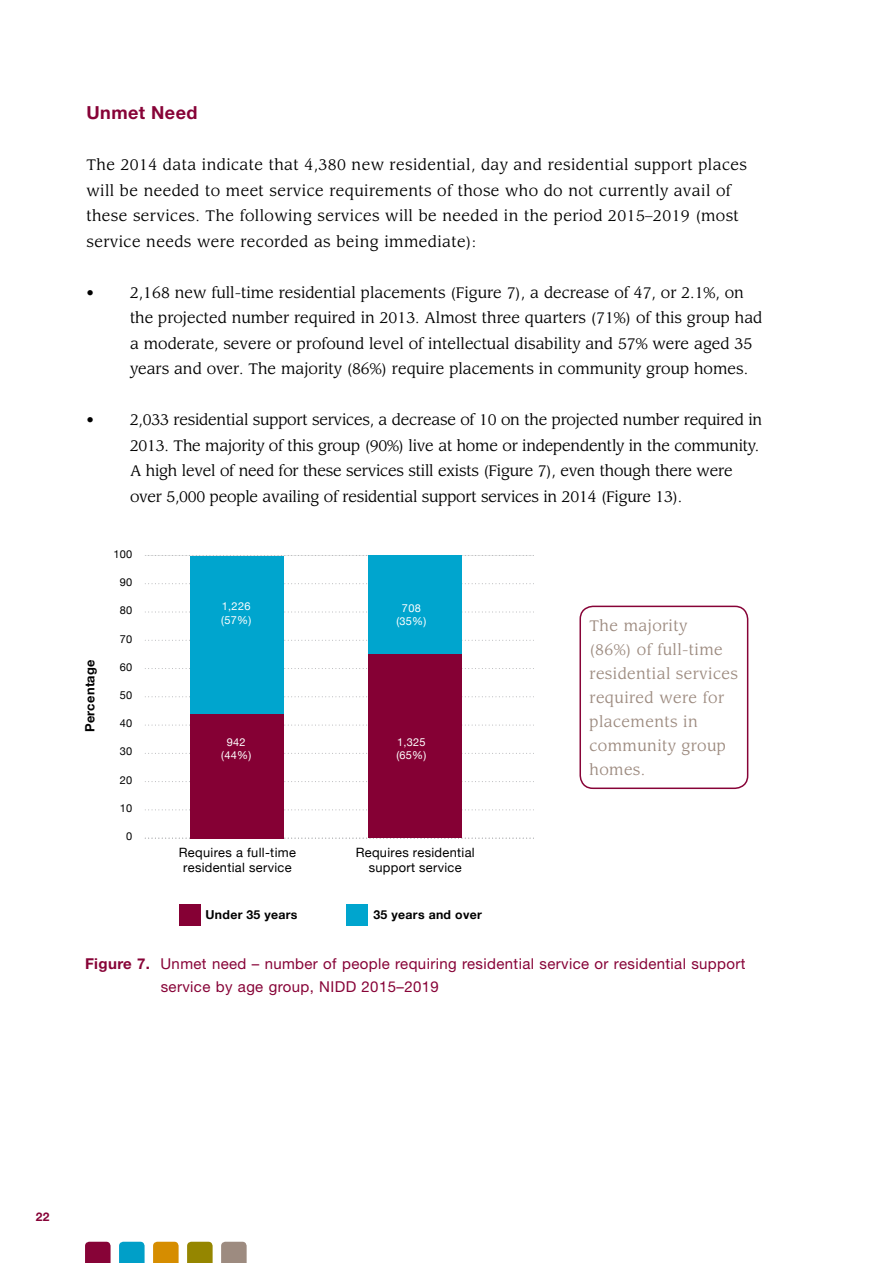
<style>
.page{position:relative;width:893px;height:1263px;background:#fff}
.page>*{position:absolute;margin:0;border:0;box-sizing:border-box;transform-origin:0 0}
.t1{font:700 18px "Helvetica Neue LT Pro";letter-spacing:.025em;color:#870337}
.t2{font:15px/25.5px "Leawood Std";color:#000}
.t3{font:15px/25.5px "Leawood Std";letter-spacing:.025em;color:#000}
.t4{font:15px/22.5px "Helvetica Neue LT Pro";letter-spacing:.025em;color:#870337}
.t5{font:15px/24px "Leawood Std";letter-spacing:.025em;color:#9d8b80}
.t6{font:12.9px/15.5px "Helvetica Neue";letter-spacing:.025em;color:#000;text-align:center}
.t7{font:700 12.9px "Helvetica Neue";letter-spacing:.025em;color:#000}
.t8{font:700 12.3px "Helvetica Neue";letter-spacing:.025em;color:#000}
.t9{font:700 12px "Helvetica Neue LT Pro";color:#870337}
.t10{font:10.95px/13.2px "Helvetica Neue";letter-spacing:.025em;color:#fff}
.t11{font:10.95px "Helvetica Neue";letter-spacing:.025em;color:#000}
.s1{font-weight:700}
</style>
<div class="page">
<svg style="left:85px;top:1242px;width:26px;height:21px"></svg>
<svg style="left:119px;top:1242px;width:26px;height:21px"></svg>
<svg style="left:153px;top:1242px;width:26px;height:21px"></svg>
<svg style="left:187px;top:1242px;width:26px;height:21px"></svg>
<svg style="left:221px;top:1242px;width:26px;height:21px"></svg>
<svg style="left:145px;top:838px;width:389px;height:1px"></svg>
<svg style="left:145px;top:809px;width:389px;height:1px"></svg>
<svg style="left:145px;top:781px;width:389px;height:1px"></svg>
<svg style="left:145px;top:753px;width:389px;height:1px"></svg>
<svg style="left:145px;top:725px;width:389px;height:1px"></svg>
<svg style="left:145px;top:696px;width:389px;height:1px"></svg>
<svg style="left:145px;top:668px;width:389px;height:1px"></svg>
<svg style="left:145px;top:640px;width:389px;height:1px"></svg>
<svg style="left:145px;top:611px;width:389px;height:1px"></svg>
<svg style="left:145px;top:583px;width:389px;height:1px"></svg>
<svg style="left:145px;top:555px;width:389px;height:1px"></svg>
<div style="left:347px;top:904px;width:21px;height:22px;background:#00a5ce"></div>
<div style="left:179px;top:904px;width:21px;height:22px;background:#850034"></div>
<div style="left:190px;top:714px;width:94px;height:125px;background:#850034"></div>
<div style="left:190px;top:556px;width:94px;height:158px;background:#00a5ce"></div>
<div style="left:368px;top:654px;width:93px;height:184px;background:#850034"></div>
<div style="left:368px;top:555px;width:93px;height:99px;background:#00a5ce"></div>
<div style="left:579px;top:606px;width:169px;height:183px;border:2px solid #870337;border-radius:13px"></div>
<p class="t1" style="left:86px;top:101px;width:113px">Unmet Need</p>
<p class="t3" style="left:86px;top:152px;width:662px">The 2014 data indicate that 4,380 new residential, day and residential support places will be needed to meet service requirements of those who do not currently avail of these services. The following services will be needed in the period 2015–2019 (most service needs were recorded as being immediate):</p>
<p class="t2" style="left:86px;top:280px;width:9px">•</p>
<p class="t2" style="left:130px;top:280px;width:634px">2,168 new full-time residential placements (Figure 7), a decrease of 47, or 2.1%, on the projected number required in 2013. Almost three quarters (71%) of this group had a moderate, severe or profound level of intellectual disability and 57% were aged 35 years and over. The majority (86%) require placements in community group homes.</p>
<p class="t2" style="left:86px;top:407px;width:9px">•</p>
<p class="t2" style="left:130px;top:407px;width:634px">2,033 residential support services, a decrease of 10 on the projected number required in 2013. The majority of this group (90%) live at home or independently in the community.<br>A high level of need for these services still exists (Figure 7), even though there were over 5,000 people availing of residential support services in 2014 (Figure 13).</p>
<p class="t11" style="left:113px;top:548px;width:20px">100</p>
<p class="t7" style="left:82px;top:732px;width:74px;rotate:-90deg">Percentage</p>
<p class="t11" style="left:120px;top:576px;width:14px">90</p>
<p class="t11" style="left:120px;top:604px;width:14px">80</p>
<p class="t11" style="left:120px;top:632px;width:14px">70</p>
<p class="t11" style="left:120px;top:660px;width:14px">60</p>
<p class="t11" style="left:120px;top:689px;width:14px">50</p>
<p class="t11" style="left:120px;top:717px;width:14px">40</p>
<p class="t11" style="left:120px;top:745px;width:14px">30</p>
<p class="t11" style="left:120px;top:773px;width:14px">20</p>
<p class="t11" style="left:120px;top:801px;width:14px">10</p>
<p class="t11" style="left:126px;top:829px;width:8px">0</p>
<p class="t10" style="left:221px;top:600px;width:32px">1,226 (57%)</p>
<p class="t10" style="left:396px;top:601px;width:32px;text-align:center">708 (35%)</p>
<p class="t10" style="left:221px;top:735px;width:32px;text-align:center">942 (44%)</p>
<p class="t10" style="left:396px;top:735px;width:32px">1,325 (65%)</p>
<p class="t6" style="left:179px;top:844px;width:119px">Requires a full-time residential service</p>
<p class="t6" style="left:356px;top:844px;width:120px">Requires residential support service</p>
<p class="t8" style="left:206px;top:907px;width:93px">Under 35 years</p>
<p class="t8" style="left:373px;top:907px;width:110px">35 years and over</p>
<p class="t5" style="left:589px;top:614px;width:150px">The majority<br>(86%) of full-time residential services required were for placements in community group homes.</p>
<p class="t4" style="left:161px;top:952px;width:586px;text-indent:-76px"><span class="s1">Figure 7.</span> Unmet need – number of people requiring residential service or residential support service by age group, NIDD 2015–2019</p>
<p class="t9" style="left:36px;top:1209px;width:15px">22</p>
</div>
